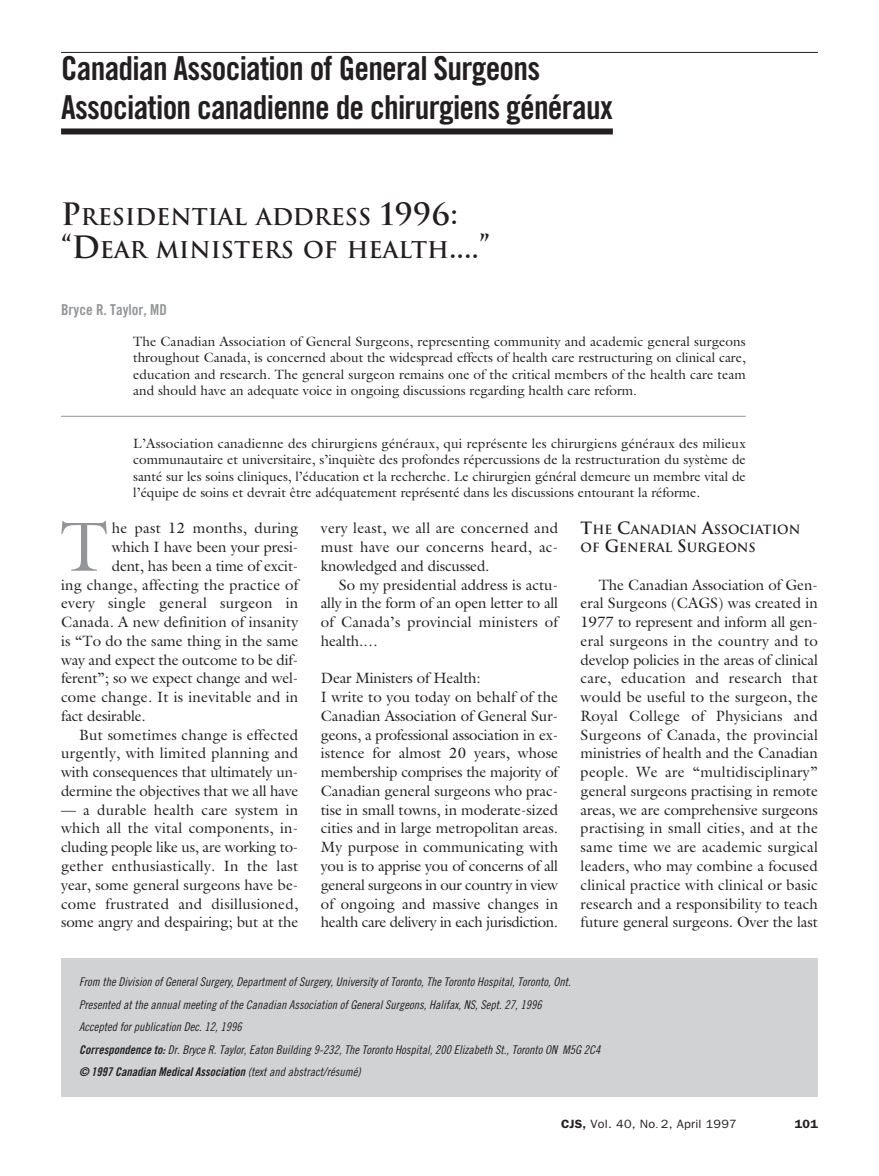
<style>
.page{position:relative;width:879px;height:1176px;background:#fff}
.page>*{position:absolute;margin:0;border:0;box-sizing:border-box;transform-origin:0 0}
.t1{font:70.2px "Galliard";color:#939598}
.t2{font:33px/39.6px "Trade Gothic Bold Cond Twenty";letter-spacing:-.02em;color:#231f20}
.t3{font:700 22.5px/33px "Trajan";color:#231f20}
.t4{font:15px/18.8px "Galliard";letter-spacing:-.005em;color:#231f20;text-align:justify}
.t5{font:15px "Galliard";letter-spacing:.015em;color:#231f20}
.t6{font:15px "Trade Gothic Bold Cond Twenty";color:#939598}
.t7{font:13.5px/16.5px "Galliard";color:#231f20;text-align:justify}
.t8{font:700 12.3px/18px "Trajan";color:#231f20}
.t9{font:12px/22.5px "Trade Gothic Cond Eighteen Obl";color:#231f20}
.t10{font:12px "Trade Gothic Bold Cond Twenty Obl";color:#231f20}
.t11{font:12px "Franklin Gothic";letter-spacing:.02em;color:#231f20;scale:1.05 1}
.t12{font:600 12px "Franklin Gothic";color:#231f20;scale:1.05 1}
.s1{font-size:30px}
.s2{font-size:16.5px}
.s3{font-family:"Trade Gothic Bold Cond Twenty Obl"}
.s4{font-family:"Trade Gothic Cond Eighteen Obl"}
.s5{font-weight:600}
.s6{font-size:9px}
</style>
<div class="page">
<hr style="left:61px;top:52px;width:756px;height:1px;background:#231f20">
<div style="left:61px;top:128px;width:551px;height:6px;background:#231f20"></div>
<div style="left:61px;top:958px;width:756px;height:138px;background:#d1d2d4"></div>
<hr style="left:61px;top:416px;width:684px;height:1px;background:#939598">
<h2 class="t2" style="left:61px;top:51px;width:553px">Canadian Association of General Surgeons<br>Association canadienne de chirurgiens généraux</h2>
<h3 class="t3" style="left:61px;top:200px;width:430px"><span class="s1">P</span>RESIDENTIAL ADDRESS <span class="s1">1996: “D</span>EAR MINISTERS OF HEALTH<span class="s1">....”</span></h3>
<p class="t6" style="left:61px;top:304px;width:107px">Bryce R. Taylor, MD</p>
<p class="t7" style="left:133px;top:332px;width:614px">The Canadian Association of General Surgeons, representing community and academic general surgeons throughout Canada, is concerned about the widespread effects of health care restructuring on clinical care, education and research. The general surgeon remains one of the critical members of the health care team and should have an adequate voice in ongoing discussions regarding health care reform.</p>
<p class="t7" style="left:133px;top:434px;width:614px">L’Association canadienne des chirurgiens généraux, qui représente les chirurgiens généraux des milieux communautaire et universitaire, s’inquiète des profondes répercussions de la restructuration du système de santé sur les soins cliniques, l’éducation et la recherche. Le chirurgien général demeure un membre vital de l’équipe de soins et devrait être adéquatement représenté dans les discussions entourant la réforme.</p>
<h1 class="t1" style="left:60px;top:505px;width:49px">T</h1>
<p class="t5" style="left:112px;top:519px;width:188px">he past 12 months, during</p>
<p class="t4" style="left:112px;top:537px;width:188px">which I have been your presi-</p>
<p class="t4" style="left:112px;top:556px;width:188px">dent, has been a time of excit-</p>
<p class="t5" style="left:61px;top:575px;width:239px">ing change, affecting the practice of</p>
<p class="t5" style="left:61px;top:594px;width:239px">every single general surgeon in</p>
<p class="t4" style="left:61px;top:612px;width:238px">Canada. A new definition of insanity</p>
<p class="t4" style="left:61px;top:631px;width:239px">is “To do the same thing in the same</p>
<p class="t4" style="left:61px;top:649px;width:239px">way and expect the outcome to be dif-</p>
<p class="t4" style="left:61px;top:668px;width:239px">ferent”; so we expect change and wel-</p>
<p class="t5" style="left:61px;top:688px;width:239px">come change. It is inevitable and in</p>
<p class="t4" style="left:61px;top:706px;width:86px">fact desirable.</p>
<p class="t5" style="left:79px;top:725px;width:221px">But sometimes change is effected</p>
<p class="t5" style="left:61px;top:744px;width:239px">urgently, with limited planning and</p>
<p class="t4" style="left:61px;top:762px;width:239px">with consequences that ultimately un-</p>
<p class="t4" style="left:61px;top:781px;width:238px">dermine the objectives that we all have</p>
<p class="t4" style="left:61px;top:799px;width:239px">— a durable health care system in which all the vital components, in&shy;cluding people like us, are working to&shy;gether enthusiastically. In the last year, some general surgeons have be&shy;come frustrated and disillusioned, some angry and despairing; but at the</p>
<p class="t4" style="left:321px;top:518px;width:239px">very least, we all are concerned and must have our concerns heard, ac&shy;knowledged and discussed.</p>
<p class="t4" style="left:321px;top:574px;width:239px;text-indent:18px">So my presidential address is actu&shy;ally in the form of an open letter to all of Canada’s provincial ministers of health.…</p>
<p class="t4" style="left:321px;top:668px;width:239px;text-align:left">Dear Ministers of Health:<br>I write to you today on behalf of the Canadian Association of General Sur&shy;geons, a professional association in ex&shy;istence for almost 20 years, whose membership comprises the majority of Canadian general surgeons who prac&shy;tise in small towns, in moderate-sized cities and in large metropolitan areas.<br>My purpose in communicating with you is to apprise you of concerns of all general surgeons in our country in view of ongoing and massive changes in health care delivery in each jurisdiction.</p>
<p class="t8" style="left:580px;top:521px;width:221px"><span class="s2">T</span>HE <span class="s2">C</span>ANADIAN <span class="s2">A</span>SSOCIATION<br>OF <span class="s2">G</span>ENERAL <span class="s2">S</span>URGEONS</p>
<p class="t4" style="left:580px;top:574px;width:239px;text-indent:18px">The Canadian Association of Gen&shy;eral Surgeons (CAGS) was created in 1977 to represent and inform all gen&shy;eral surgeons in the country and to develop policies in the areas of clinical care, education and research that would be useful to the surgeon, the Royal College of Physicians and Surgeons of Canada, the provincial ministries of health and the Canadian people. We are “multidisciplinary” general surgeons practising in remote areas, we are comprehensive surgeons practising in small cities, and at the same time we are academic surgical leaders, who may combine a focused clinical practice with clinical or basic research and a responsibility to teach future general surgeons. Over the last</p>
<p class="t9" style="left:79px;top:971px;width:522px">From the Division of General Surgery, Department of Surgery, University of Toronto, The Toronto Hospital, Toronto, Ont.<br>Presented at the annual meeting of the Canadian Association of General Surgeons, Halifax, NS, Sept. 27, 1996<br>Accepted for publication Dec. 12, 1996<br><span class="s3">Correspondence to:</span> Dr. Bryce R. Taylor, Eaton Building 9-232, The Toronto Hospital, 200 Elizabeth St., Toronto ON M5G 2C4</p>
<p class="t10" style="left:79px;top:1067px;width:283px">© 1997 Canadian Medical Association <span class="s4">(text and abstract/résumé)</span></p>
<p class="t11" style="left:560px;top:1116px;width:169px"><span class="s5">CJS,</span> Vol. 40, No<span class="s6">.</span> 2, April 1997</p>
<p class="t12" style="left:794px;top:1116px;width:24px">101</p>
</div>
